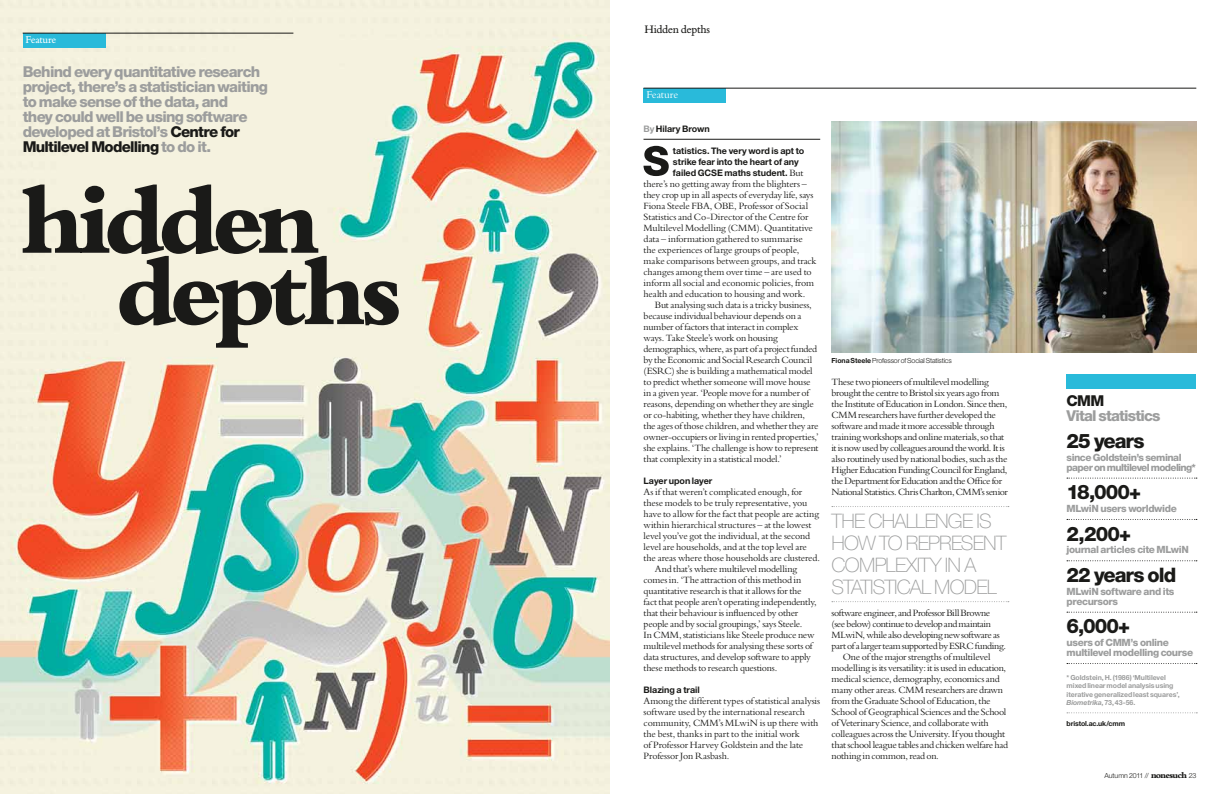
<style>
.page{position:relative;width:1219px;height:794px;background:#fff}
.page>*{position:absolute;margin:0;border:0;box-sizing:border-box;transform-origin:0 0}
.t1{font:100 20px/22px "Helvetica Neue";letter-spacing:-.035em;color:#9c9d9d}
.t2{font:800 20px "Helvetica Neue";letter-spacing:-.05em;color:#1a1a18}
.t3{font:800 15px/15px "Helvetica Neue";letter-spacing:-.05em;color:#9c9d9d}
.t4{font:800 15px "Helvetica Neue";color:#1a1a18}
.t5{font:500 12px "Bembo";letter-spacing:-.025em;color:#1a1a18}
.t6{font:500 11px "Bembo";letter-spacing:-.03em;color:#fff}
.t7{font:11px "Bembo";letter-spacing:-.01em;color:#fff}
.t8{font:10.2px "Bembo";letter-spacing:-.035em;color:#1a1a18}
.t9{font:10px/11px "Bembo";letter-spacing:-.02em;color:#1a1a18}
.t10{font:800 10px/10px "Helvetica Neue";letter-spacing:-.04em;color:#9c9d9d}
.t11{font:10px "Bembo";letter-spacing:-.04em;color:#1a1a18}
.t12{font:10px "Bembo";letter-spacing:-.045em;color:#1a1a18}
.t13{font:800 10px/10px "Helvetica Neue";letter-spacing:-.06em;color:#9c9d9d}
.t14{font:700 9px/11px "Helvetica Neue";letter-spacing:-.005em;color:#1a1a18}
.t15{font:700 7px/8.5px "Helvetica Neue";letter-spacing:-.005em;color:#9c9d9d}
.t16{font:300 7px "Helvetica Neue";letter-spacing:-.015em;color:#1a1a18}
.t17{font:700 7px "Helvetica Neue";letter-spacing:-.015em;color:#1a1a18}
.s1{color:#1a1a18}
.s2{color:#9c9d9d}
.s3{font-family:"Bembo";font-weight:400;font-size:10px}
.s4{font-weight:700}
.s5{font-size:10.1px}
.s6{font-size:10.2px}
.s7{font-size:10px}
.s8{font-style:italic}
.s9{font-family:"Bembo";font-weight:800;font-size:9px}
</style>
<div class="page">
<img style="left:0;top:0;width:609px;height:794px">
<div style="left:23px;top:33px;width:82px;height:14px;background:#29bada"></div>
<hr style="left:23px;top:33px;width:270px;height:1px;background:#1a1a18">
<svg style="left:23px;top:184px;width:376px;height:164px;background:#afb1a3"></svg>
<hr style="left:643px;top:139px;width:177px;height:1px;background:#1a1a18">
<div style="left:643px;top:88px;width:83px;height:14px;background:#29bada"></div>
<hr style="left:643px;top:88px;width:553px;height:1px;background:#1a1a18">
<svg style="left:643px;top:146px;width:26px;height:30px"></svg>
<img style="left:831px;top:121px;width:365px;height:231px">
<svg style="left:1067px;top:478px;width:130px;height:1px"></svg>
<svg style="left:1067px;top:519px;width:130px;height:1px"></svg>
<svg style="left:1067px;top:560px;width:130px;height:1px"></svg>
<svg style="left:1067px;top:612px;width:130px;height:1px"></svg>
<svg style="left:1067px;top:663px;width:130px;height:1px"></svg>
<div style="left:1067px;top:374px;width:129px;height:14px;background:#29bada"></div>
<svg style="left:832px;top:506px;width:177px;height:1px"></svg>
<svg style="left:832px;top:601px;width:177px;height:1px"></svg>
<svg style="left:1067px;top:712px;width:130px;height:1px"></svg>
<p class="t6" style="left:26px;top:33px;width:32px">Feature</p>
<h2 class="t3" style="left:23px;top:64px;width:247px">Behind every quantitative research project, there’s a statistician waiting to make sense of the data, and<br>they could well be using software developed at Bristol’s <span class="s1">Centre for Multilevel Modelling</span> to do it.</h2>
<p class="t5" style="left:644px;top:22px;width:67px">Hidden depths</p>
<p class="t7" style="left:646px;top:88px;width:33px">Feature</p>
<p class="t14" style="left:643px;top:123px;width:68px"><span class="s2">By</span> Hilary Brown</p>
<p class="t14" style="left:673px;top:145px;width:133px">tatistics. The very word is apt to strike fear into the heart of any failed GCSE maths student. <span class="s3">But</span></p>
<p class="t9" style="left:644px;top:178px;width:174px">there’s no getting away from the blighters – they crop up in all aspects of everyday life, says Fiona Steele FBA, OBE, Professor of Social Statistics and Co-Director of the Centre for Multilevel Modelling (CMM). Quantitative data – information gathered to summarise the experiences of large groups of people, make comparisons between groups, and track changes among them over time – are used to inform all social and economic policies, from health and education to housing and work.</p>
<p class="t9" style="left:644px;top:299px;width:177px;text-indent:11px">But analysing such data is a tricky business, because individual behaviour depends on a number of factors that interact in complex ways. Take Steele’s work on housing demographics, where, as part of a project funded by the Economic and Social Research Council (ESRC) she is building a mathematical model to predict whether someone will move house in a given year. ‘People move for a number of reasons, depending on whether they are single or co-habiting, whether they have children, the ages of those children, and whether they are owner-occupiers or living in rented properties,’ she explains. ‘The challenge is how to represent that complexity in a statistical model.’</p>
<p class="t14" style="left:644px;top:475px;width:70px">Layer upon layer</p>
<p class="t9" style="left:644px;top:486px;width:160px">As if that weren’t complicated enough, for</p>
<p class="t9" style="left:644px;top:497px;width:165px">these models to be truly representative, you</p>
<p class="t9" style="left:644px;top:508px;width:177px">have to allow for the fact that people are acting</p>
<p class="t9" style="left:644px;top:519px;width:169px">within hierarchical structures – at the lowest</p>
<p class="t9" style="left:644px;top:530px;width:168px">level you’ve got the individual, at the second</p>
<p class="t9" style="left:644px;top:541px;width:165px">level are households, and at the top level are</p>
<p class="t9" style="left:644px;top:552px;width:178px">the areas where those households are clustered.</p>
<p class="t9" style="left:655px;top:563px;width:144px">And that’s where multilevel modelling</p>
<p class="t9" style="left:644px;top:574px;width:159px">comes in. ‘The attraction of this method in</p>
<p class="t9" style="left:644px;top:585px;width:159px">quantitative research is that it allows for the</p>
<p class="t9" style="left:644px;top:596px;width:175px">fact that people aren’t operating independently,</p>
<p class="t9" style="left:644px;top:607px;width:156px">that their behaviour is influenced by other</p>
<p class="t9" style="left:644px;top:618px;width:160px">people and by social groupings,’ says Steele.</p>
<p class="t9" style="left:644px;top:629px;width:172px">In CMM, statisticians like Steele produce new</p>
<p class="t9" style="left:644px;top:640px;width:171px">multilevel methods for analysing these sorts of</p>
<p class="t9" style="left:644px;top:651px;width:169px">data structures, and develop software to apply</p>
<p class="t9" style="left:644px;top:662px;width:135px">these methods to research questions.</p>
<p class="t14" style="left:644px;top:684px;width:58px">Blazing a trail</p>
<p class="t9" style="left:644px;top:695px;width:178px">Among the different types of statistical analysis software used by the international research community, CMM’s MLwiN is up there with the best, thanks in part to the initial work<br>of Professor Harvey Goldstein and the late Professor Jon Rasbash.</p>
<p class="t16" style="left:831px;top:356px;width:122px"><span class="s4">Fiona Steele</span> Professor of Social Statistics</p>
<p class="t9" style="left:832px;top:376px;width:178px">These two pioneers of multilevel modelling brought the centre to Bristol six years ago from the Institute of Education in London. Since then, CMM researchers have further developed the software and made it more accessible through training workshops and online materials, so that it is now used by colleagues around the world. It is also routinely used by national bodies, such as the Higher Education Funding Council for England, the Department for Education and the Office for National Statistics. Chris Charlton, CMM’s senior</p>
<h1 class="t1" style="left:831px;top:510px;width:177px">THE CHALLENGE IS<br>HOW TO REPRESENT<br>COMPLEXITY IN A<br>STATISTICAL MODEL</h1>
<p class="t11" style="left:832px;top:607px;width:160px">software engineer, and Professor Bill Browne</p>
<p class="t12" style="left:832px;top:618px;width:161px">(see below) continue to develop and maintain</p>
<p class="t12" style="left:832px;top:629px;width:170px">MLwiN, while also developing new software as</p>
<p class="t11" style="left:832px;top:640px;width:176px">part of a larger team supported by ESRC funding.</p>
<p class="t9" style="left:843px;top:651px;width:149px">One of the major strengths of multilevel</p>
<p class="t9" style="left:832px;top:662px;width:176px">modelling is its versatility: it is used in education,</p>
<p class="t9" style="left:832px;top:673px;width:170px">medical science, demography, economics and</p>
<p class="t9" style="left:832px;top:684px;width:173px">many other areas. CMM researchers are drawn</p>
<p class="t9" style="left:832px;top:695px;width:161px">from the Graduate School of Education, the</p>
<p class="t9" style="left:832px;top:706px;width:176px">School of Geographical Sciences and the School</p>
<p class="t9" style="left:832px;top:717px;width:159px">of Veterinary Science, and collaborate with</p>
<p class="t9" style="left:832px;top:728px;width:175px">colleagues across the University. <span class="s5">If you</span> <span class="s6">thought</span></p>
<p class="t8" style="left:832px;top:739px;width:178px">that school league tables and chicken <span class="s7">welfare had</span></p>
<p class="t9" style="left:831px;top:750px;width:109px">nothing in common, read on.</p>
<h2 class="t4" style="left:1067px;top:391px;width:39px">CMM</h2>
<h2 class="t3" style="left:1067px;top:408px;width:95px">Vital statistics</h2>
<h1 class="t2" style="left:1067px;top:429px;width:79px">25 years</h1>
<p class="t13" style="left:1067px;top:452px;width:131px">since Goldstein’s seminal paper on multilevel modeling*</p>
<h1 class="t2" style="left:1067px;top:480px;width:76px">18,000+</h1>
<p class="t10" style="left:1067px;top:503px;width:112px">MLwiN users worldwide</p>
<h1 class="t2" style="left:1067px;top:521px;width:66px">2,200+</h1>
<p class="t10" style="left:1067px;top:545px;width:124px">journal articles cite MLwiN</p>
<h1 class="t2" style="left:1067px;top:563px;width:111px">22 years old</h1>
<p class="t10" style="left:1067px;top:586px;width:109px">MLwiN software and its precursors</p>
<h1 class="t2" style="left:1067px;top:614px;width:65px">6,000+</h1>
<p class="t10" style="left:1067px;top:637px;width:128px">users of CMM’s online multilevel modelling course</p>
<p class="t15" style="left:1067px;top:673px;width:115px">* Goldstein, H. (1986) ‘Multilevel mixed linear model analysis using iterative generalized least squares’, <span class="s8">Biometrika</span>, 73, 43-56.</p>
<p class="t17" style="left:1067px;top:719px;width:60px">bristol.ac.uk/cmm</p>
<p class="t16" style="left:1104px;top:771px;width:93px">Autumn 2011 // <span class="s9">nonesuch</span> 23</p>
</div>
